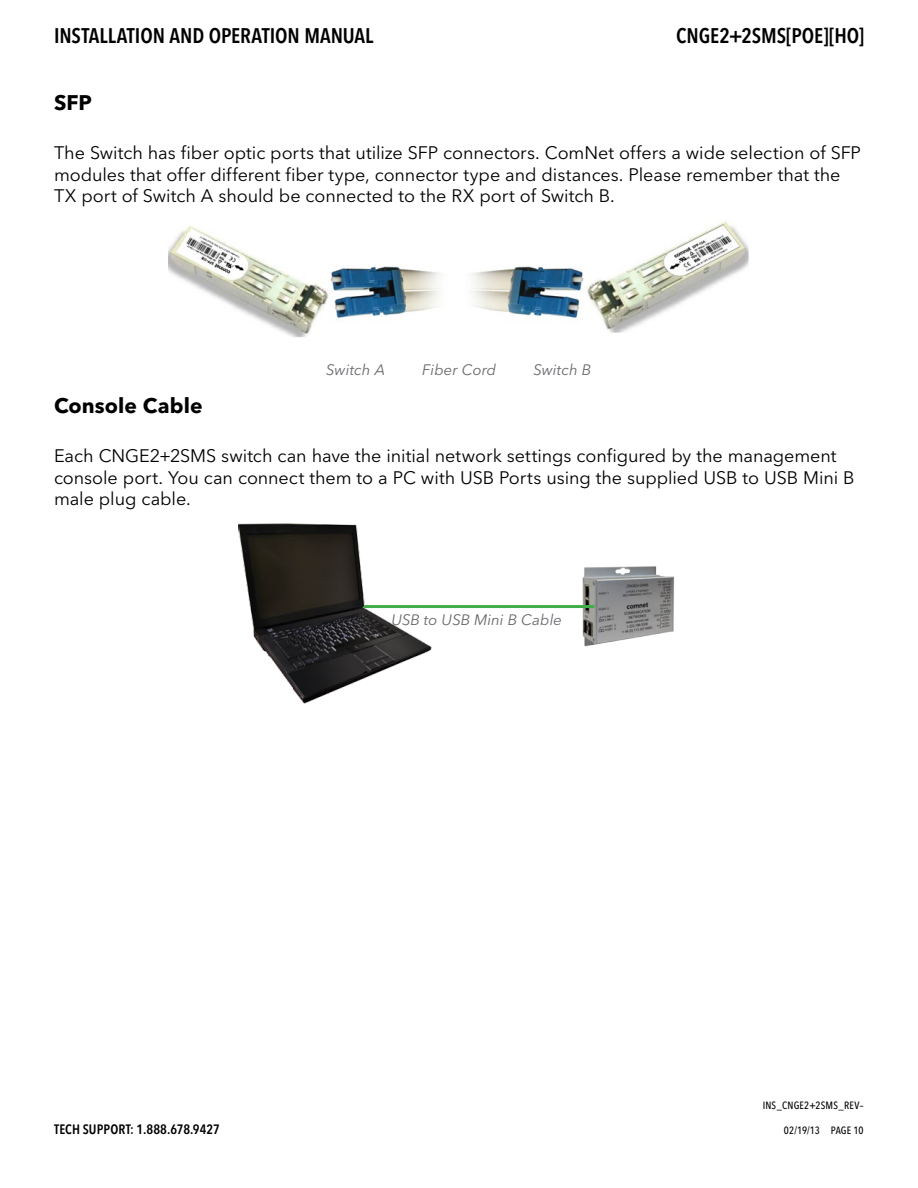
<style>
.page{position:relative;width:918px;height:1188px;background:#fff}
.page>*{position:absolute;margin:0;border:0;box-sizing:border-box;transform-origin:0 0}
.t1{font:600 condensed 21px "Avenir Next LT Pro";letter-spacing:-.005em;color:#000}
.t2{font:700 21px "Avenir Next LT Pro";color:#000}
.t3{font:18px/21.6px "Avenir Next LT Pro";letter-spacing:-.005em;color:#000}
.t4{font:italic 15px "Avenir Next LT Pro";color:#67686b}
.t5{font:600 condensed 13.5px "Avenir Next LT Pro";letter-spacing:.005em;color:#000}
.t6{font:500 condensed 10.5px "Avenir Next LT Pro";letter-spacing:.02em;color:#000}
.t7{font:500 condensed 10.5px "Avenir Next LT Pro";letter-spacing:-.005em;color:#000}
</style>
<div class="page">
<img style="left:168px;top:221px;width:581px;height:117px">
<img style="left:582px;top:566px;width:92px;height:81px">
<hr style="left:360px;top:605px;width:234px;height:3px;background:#41ad49">
<img style="left:238px;top:523px;width:194px;height:181px">
<p class="t1" style="left:54px;top:23px;width:321px">INSTALLATION AND OPERATION MANUAL</p>
<p class="t1" style="left:676px;top:23px;width:189px">CNGE2+2SMS[POE][HO]</p>
<p class="t2" style="left:54px;top:90px;width:39px">SFP</p>
<p class="t3" style="left:54px;top:142px;width:809px">The Switch has fiber optic ports that utilize SFP connectors. ComNet offers a wide selection of SFP modules that offer different fiber type, connector type and distances. Please remember that the<br>TX port of Switch A should be connected to the RX port of Switch B.</p>
<p class="t4" style="left:326px;top:361px;width:60px">Switch A</p>
<p class="t4" style="left:422px;top:361px;width:76px">Fiber Cord</p>
<p class="t4" style="left:533px;top:361px;width:59px">Switch B</p>
<p class="t2" style="left:54px;top:393px;width:150px">Console Cable</p>
<p class="t3" style="left:54px;top:445px;width:802px">Each CNGE2+2SMS switch can have the initial network settings configured by the management console port. You can connect them to a PC with USB Ports using the supplied USB to USB Mini B male plug cable.</p>
<p class="t4" style="left:391px;top:611px;width:172px">USB to USB Mini B Cable</p>
<p class="t5" style="left:54px;top:1121px;width:167px">TECH SUPPORT: 1.888.678.9427</p>
<p class="t6" style="left:763px;top:1098px;width:102px">INS_CNGE2+2SMS_REV–</p>
<p class="t7" style="left:784px;top:1124px;width:81px">02/19/13 PAGE 10</p>
</div>
